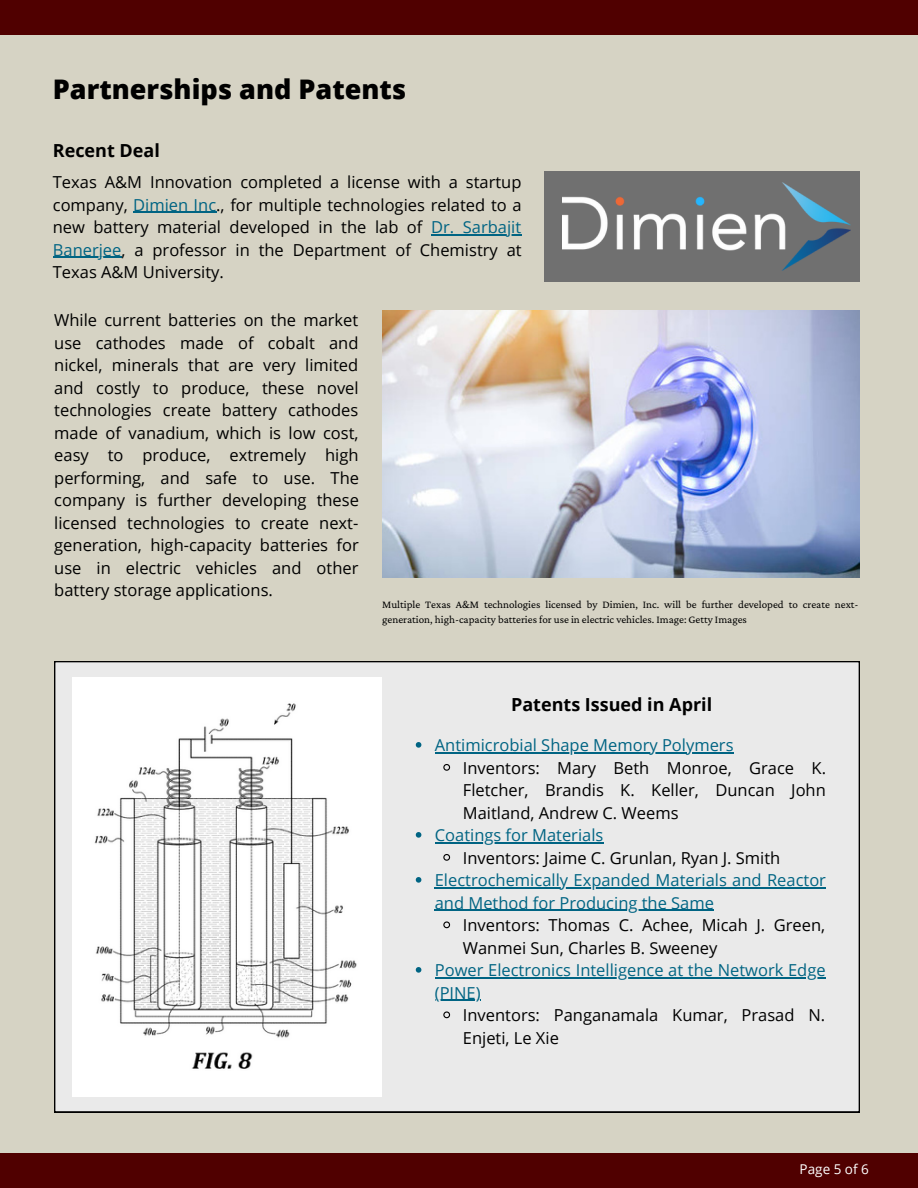
<style>
.page{position:relative;width:918px;height:1188px;background:#d6d3c4}
.page>*{position:absolute;margin:0;border:0;box-sizing:border-box;transform-origin:0 0}
.t1{font:800 27px "Open Sans";color:#000}
.t2{font:700 18px "Open Sans";color:#000}
.t3{font:16.5px/22.5px "Open Sans";color:#000;text-align:justify}
.t4{font:16.5px/22.5px "Open Sans";color:#006483}
.t5{font:13.5px "Open Sans";color:#fff}
.t6{font:11.1px/14.7px "Crimson Pro";color:#000}
.s1{color:#006483}
</style>
<div class="page">
<div style="left:54px;top:661px;width:806px;height:451px;background:#eaeaea"></div>
<img style="left:72px;top:678px;width:310px;height:418px">
<div style="left:0;top:1153px;width:918px;height:35px;background:#500000"></div>
<div style="left:0;top:0;width:918px;height:35px;background:#500000"></div>
<div style="left:544px;top:171px;width:315px;height:111px;background:#707070"></div>
<img style="left:382px;top:311px;width:477px;height:267px">
<img style="left:562px;top:183px;width:288px;height:87px">
<hr style="left:133px;top:212px;width:83px;height:1px;background:#006483">
<hr style="left:431px;top:234px;width:90px;height:1px;background:#006483">
<hr style="left:53px;top:257px;width:68px;height:1px;background:#006483">
<svg style="left:416px;top:742px;width:5px;height:6px"></svg>
<hr style="left:435px;top:752px;width:299px;height:1px;background:#006483">
<svg style="left:443px;top:763px;width:8px;height:9px"></svg>
<svg style="left:416px;top:832px;width:5px;height:6px"></svg>
<hr style="left:435px;top:842px;width:168px;height:1px;background:#006483">
<svg style="left:443px;top:853px;width:8px;height:9px"></svg>
<svg style="left:416px;top:877px;width:5px;height:6px"></svg>
<hr style="left:435px;top:887px;width:391px;height:1px;background:#006483">
<hr style="left:435px;top:910px;width:279px;height:1px;background:#006483">
<svg style="left:443px;top:921px;width:8px;height:8px"></svg>
<svg style="left:416px;top:967px;width:5px;height:6px"></svg>
<hr style="left:435px;top:977px;width:391px;height:1px;background:#006483">
<hr style="left:435px;top:1000px;width:46px;height:1px;background:#006483">
<svg style="left:443px;top:1011px;width:8px;height:8px"></svg>
<p class="t1" style="left:53px;top:70px;width:355px">Partnerships and Patents</p>
<p class="t2" style="left:53px;top:138px;width:108px">Recent Deal</p>
<p class="t3" style="left:53px;top:171px;width:470px">Texas A&amp;M Innovation completed a license with a startup company, <span class="s1">Dimien Inc</span>., for multiple technologies related to a new battery material developed in the lab of <span class="s1">Dr. Sarbajit Banerjee</span>, a professor in the Department of Chemistry at Texas A&amp;M University.</p>
<p class="t3" style="left:54px;top:308px;width:306px">While current batteries on the market use cathodes made of cobalt and nickel, minerals that are very limited and costly to produce, these novel technologies create battery cathodes made of vanadium, which is low cost, easy to produce, extremely high performing, and safe to use. The company is further developing these licensed technologies to create next&shy;generation, high-capacity batteries for use in electric vehicles and other battery storage applications.</p>
<p class="t6" style="left:382px;top:597px;width:478px">Multiple Texas A&amp;M technologies licensed by Dimien, Inc. will be further developed to create next&shy;generation, high-capacity batteries for use in electric vehicles. Image: Getty Images</p>
<p class="t2" style="left:511px;top:691px;width:203px">Patents Issued in April</p>
<p class="t4" style="left:435px;top:733px;width:300px">Antimicrobial Shape Memory Polymers</p>
<p class="t3" style="left:463px;top:756px;width:365px">Inventors: Mary Beth Monroe, Grace K.<br>Fletcher, Brandis K. Keller, Duncan John Maitland, Andrew C. Weems</p>
<p class="t4" style="left:435px;top:823px;width:170px">Coatings for Materials</p>
<p class="t3" style="left:463px;top:846px;width:319px">Inventors: Jaime C. Grunlan, Ryan J. Smith</p>
<p class="t4" style="left:435px;top:868px;width:393px">Electrochemically Expanded Materials and Reactor and Method for Producing the Same</p>
<p class="t3" style="left:463px;top:913px;width:364px">Inventors: Thomas C. Achee, Micah J. Green,<br>Wanmei Sun, Charles B. Sweeney</p>
<p class="t4" style="left:435px;top:958px;width:392px">Power Electronics Intelligence at the Network Edge (PINE)</p>
<p class="t3" style="left:463px;top:1003px;width:364px">Inventors: Panganamala Kumar, Prasad N.<br>Enjeti, Le Xie</p>
<p class="t5" style="left:800px;top:1159px;width:71px">Page 5 of 6</p>
</div>
